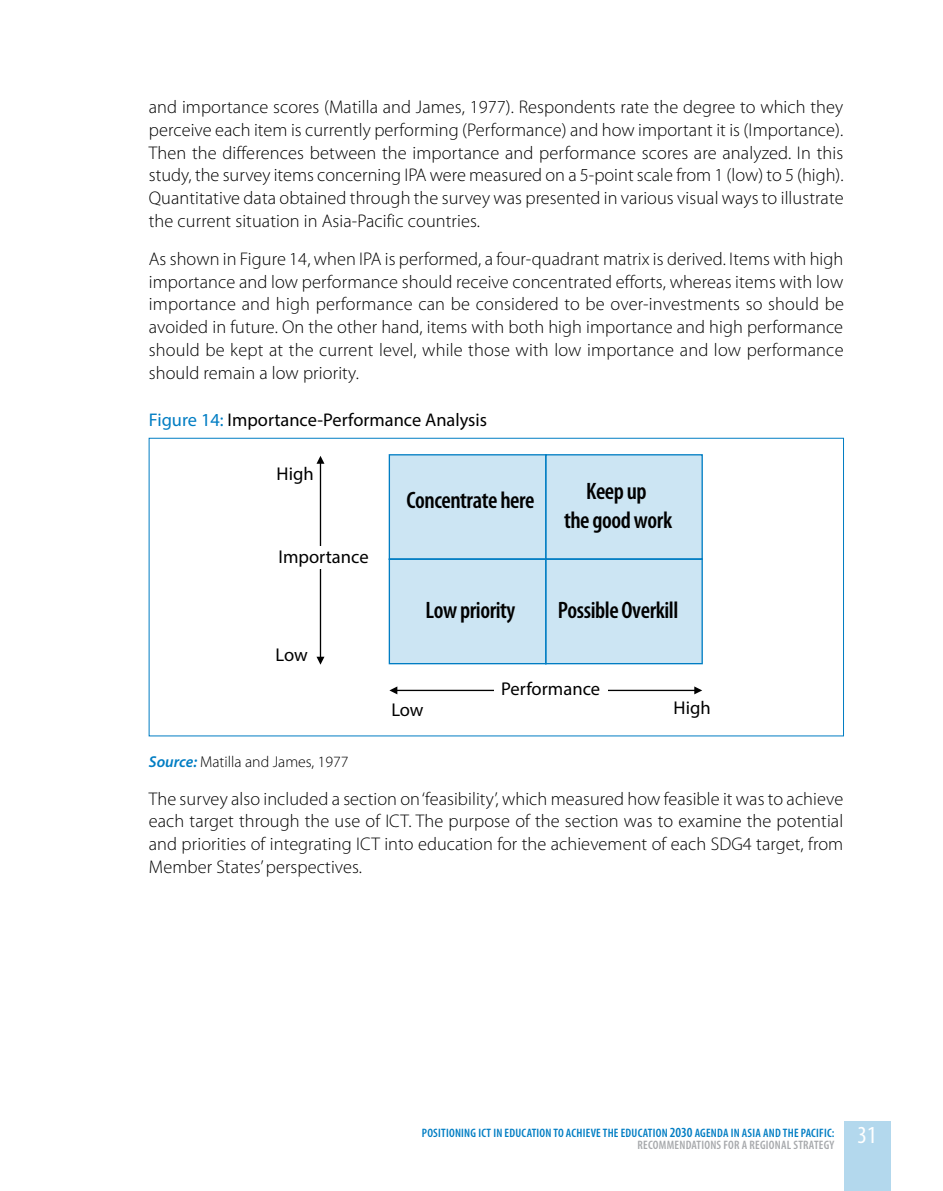
<style>
.page{position:relative;width:943px;height:1191px;background:#fff}
.page>*{position:absolute;margin:0;border:0;box-sizing:border-box;transform-origin:0 0}
.t1{font:600 condensed 23.8px/28.7px "Myriad Pro";letter-spacing:-.02em;color:#010101;text-align:center}
.t2{font:18.55px "Myriad Pro";color:#000}
.t3{font:300 18.38px/22.8px "Myriad Pro";letter-spacing:.005em;color:#000;text-align:justify}
.t4{font:18.38px "Myriad Pro";color:#000}
.t5{font:300 15.75px "Myriad Pro";color:#000}
.t6{font:600 condensed 12.25px/12.2px "Myriad Pro";letter-spacing:.02em;color:#007dc3}
.s1{color:#007dc3}
.s2{font-weight:600;font-style:italic;color:#007dc3}
.s3{font-size:14px}
.s4{color:#a7a9ac}
</style>
<div class="page">
<div style="left:843px;top:1120px;width:47px;height:71px;background:#b3d8ed"></div>
<div style="left:389px;top:455px;width:157px;height:104px;background:#cce5f3"></div>
<div style="left:389px;top:454px;width:157px;height:106px;border:1px solid #007dc3"></div>
<div style="left:546px;top:455px;width:156px;height:104px;background:#cce5f3"></div>
<div style="left:545px;top:454px;width:158px;height:106px;border:1px solid #007dc3"></div>
<div style="left:389px;top:559px;width:157px;height:104px;background:#cce5f3"></div>
<div style="left:389px;top:558px;width:157px;height:106px;border:1px solid #007dc3"></div>
<div style="left:546px;top:559px;width:156px;height:104px;background:#cce5f3"></div>
<div style="left:545px;top:558px;width:158px;height:106px;border:1px solid #007dc3"></div>
<hr style="left:545px;top:454px;width:1px;height:210px;background:#007dc3">
<hr style="left:389px;top:558px;width:314px;height:2px;background:#007dc3">
<svg style="left:389px;top:686px;width:313px;height:8px"></svg>
<svg style="left:316px;top:456px;width:8px;height:208px"></svg>
<div style="left:310px;top:546px;width:19px;height:23px;background:#fff"></div>
<div style="left:494px;top:677px;width:113px;height:25px;background:#fff"></div>
<p class="t3" style="left:149px;top:95px;width:696px">and importance scores (Matilla and James, 1977). Respondents rate the degree to which they perceive each item is currently performing (Performance) and how important it is (Importance).<br>Then the differences between the importance and performance scores are analyzed. In this study, the survey items concerning IPA were measured on a 5-point scale from 1 (low) to 5 (high).<br>Quantitative data obtained through the survey was presented in various visual ways to illustrate the current situation in Asia-Pacific countries.</p>
<p class="t3" style="left:149px;top:247px;width:696px">As shown in Figure 14, when IPA is performed, a four-quadrant matrix is derived. Items with high importance and low performance should receive concentrated efforts, whereas items with low importance and high performance can be considered to be over-investments so should be avoided in future. On the other hand, items with both high importance and high performance should be kept at the current level, while those with low importance and low performance should remain a low priority.</p>
<p class="t4" style="left:149px;top:409px;width:340px"><span class="s1">Figure 14:</span> Importance-Performance Analysis</p>
<p class="t2" style="left:277px;top:462px;width:39px">High</p>
<p class="t2" style="left:278px;top:545px;width:92px">Importance</p>
<p class="t2" style="left:276px;top:643px;width:34px">Low</p>
<p class="t1" style="left:406px;top:485px;width:130px">Concentrate here</p>
<p class="t1" style="left:564px;top:476px;width:110px">Keep up<br>the good work</p>
<p class="t1" style="left:425px;top:596px;width:91px">Low priority</p>
<p class="t1" style="left:557px;top:596px;width:122px">Possible Overkill</p>
<p class="t2" style="left:391px;top:698px;width:34px">Low</p>
<p class="t2" style="left:501px;top:677px;width:101px">Performance</p>
<p class="t2" style="left:673px;top:696px;width:39px">High</p>
<p class="t5" style="left:149px;top:752px;width:201px"><span class="s2">Source:</span> Matilla and James, 1977</p>
<p class="t3" style="left:149px;top:787px;width:696px">The survey also included a section on ‘feasibility’, which measured how feasible it was to achieve each target through the use of ICT. The purpose of the section was to examine the potential and priorities of integrating ICT into education for the achievement of each SDG4 target, from Member States’ perspectives.</p>
<p class="t6" style="left:637px;top:1126px;width:240px;text-indent:-216px">POSITIONING ICT IN EDUCATION TO ACHIEVE THE EDUCATION <span class="s3">2030</span> AGENDA IN ASIA AND THE PACIFIC:<br><span class="s4">RECOMMENDATIONS FOR A REGIONAL STRATEGY</span> <sup>31</sup></p>
</div>
